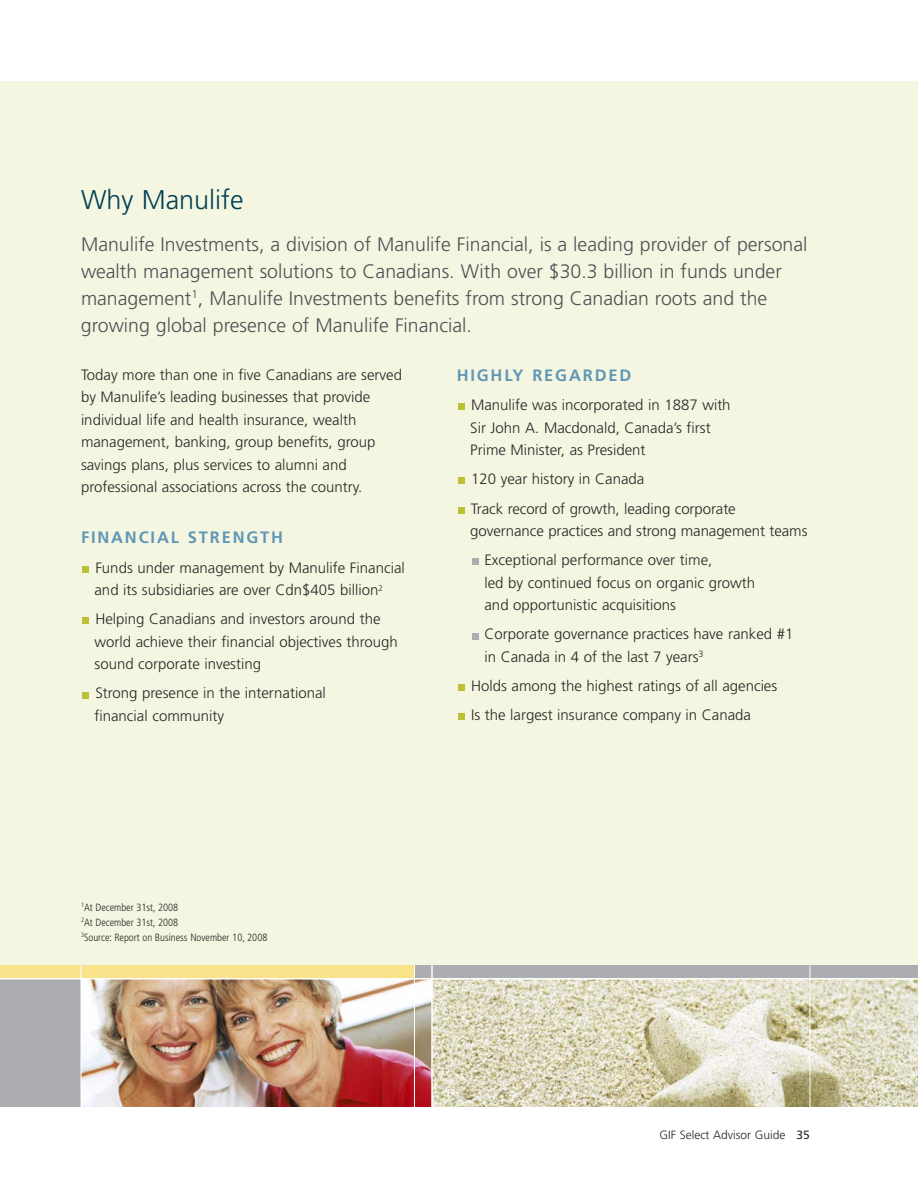
<style>
.page{position:relative;width:918px;height:1188px;background:#fff}
.page>*{position:absolute;margin:0;border:0;box-sizing:border-box;transform-origin:0 0}
.t1{font:300 27px "Frutiger";color:#004053}
.t2{font:300 19.5px/27px "Frutiger";color:#4e5054}
.t3{font:700 16.5px "Frutiger";letter-spacing:.11em;color:#6097b7}
.t4{font:300 15px/22.5px "Frutiger";color:#272627}
.t5{font:300 12px "Frutiger";color:#272627}
.t6{font:300 condensed 10.5px/15px "Frutiger";color:#272627}
.s1{font-weight:400}
</style>
<div class="page">
<div style="left:0;top:81px;width:918px;height:898px;background:#f5f6e1"></div>
<div style="left:0;top:965px;width:918px;height:142px;background:#abadb0"></div>
<div style="left:0;top:965px;width:414px;height:14px;background:#fae28a"></div>
<img style="left:82px;top:980px;width:836px;height:127px">
<hr style="left:810px;top:965px;width:1px;height:142px;background:#fff">
<hr style="left:81px;top:965px;width:1px;height:142px;background:#fff">
<hr style="left:431px;top:965px;width:2px;height:142px;background:#fff">
<hr style="left:0;top:978px;width:918px;height:2px;background:#fff">
<div style="left:458px;top:714px;width:7px;height:6px;background:#bbc037"></div>
<div style="left:458px;top:684px;width:7px;height:7px;background:#bbc037"></div>
<svg style="left:472px;top:633px;width:6px;height:6px"></svg>
<div style="left:472px;top:558px;width:6px;height:7px;background:#abadb0"></div>
<div style="left:458px;top:507px;width:7px;height:7px;background:#bbc037"></div>
<div style="left:458px;top:478px;width:7px;height:6px;background:#bbc037"></div>
<div style="left:458px;top:403px;width:7px;height:7px;background:#bbc037"></div>
<div style="left:82px;top:692px;width:7px;height:6px;background:#bbc037"></div>
<div style="left:82px;top:617px;width:7px;height:7px;background:#bbc037"></div>
<div style="left:82px;top:566px;width:7px;height:7px;background:#bbc037"></div>
<hr style="left:414px;top:965px;width:1px;height:142px;background:#fff">
<h1 class="t1" style="left:81px;top:189px;width:164px">Why Manulife</h1>
<p class="t2" style="left:81px;top:232px;width:728px">Manulife Investments, a division of Manulife Financial, is a leading provider of personal wealth management solutions to Canadians. With over $30.3 billion in funds under management<sup>1</sup>, Manulife Investments benefits from strong Canadian roots and the growing global presence of Manulife Financial.</p>
<p class="t4" style="left:81px;top:365px;width:323px">Today more than one in five Canadians are served by Manulife’s leading businesses that provide individual life and health insurance, wealth management, banking, group benefits, group savings plans, plus services to alumni and professional associations across the country.</p>
<p class="t3" style="left:81px;top:531px;width:204px">FINANCIAL STRENGTH</p>
<p class="t4" style="left:95px;top:557px;width:312px">Funds under management by Manulife Financial and its subsidiaries are over Cdn$405 billion<sup>2</sup></p>
<p class="t4" style="left:95px;top:609px;width:305px">Helping Canadians and investors around the world achieve their financial objectives through sound corporate investing</p>
<p class="t4" style="left:95px;top:683px;width:233px">Strong presence in the international financial community</p>
<p class="t3" style="left:457px;top:369px;width:176px">HIGHLY REGARDED</p>
<p class="t4" style="left:470px;top:395px;width:262px">Manulife was incorporated in 1887 with<br>Sir John A. Macdonald, Canada’s first<br>Prime Minister, as President</p>
<p class="t4" style="left:471px;top:466px;width:266px;line-height:29.2px">120 year history in Canada<br>Track record of growth, leading corporate</p>
<p class="t4" style="left:485px;top:517px;width:325px;line-height:29.2px;text-indent:-14px">governance practices and strong management teams<br>Exceptional performance over time,</p>
<p class="t4" style="left:485px;top:572px;width:272px">led by continued focus on organic growth and opportunistic acquisitions</p>
<p class="t4" style="left:485px;top:624px;width:310px">Corporate governance practices have ranked #1 in Canada in 4 of the last 7 years<sup>3</sup></p>
<p class="t4" style="left:471px;top:672px;width:308px;line-height:29.2px">Holds among the highest ratings of all agencies<br>Is the largest insurance company in Canada</p>
<p class="t6" style="left:81px;top:900px;width:188px"><sup>1</sup>At December 31st, 2008<br><sup>2</sup>At December 31st, 2008<br><sup>3</sup>Source: Report on Business November 10, 2008</p>
<p class="t5" style="left:659px;top:1130px;width:152px">GIF Select Advisor Guide <span class="s1">35</span></p>
</div>
